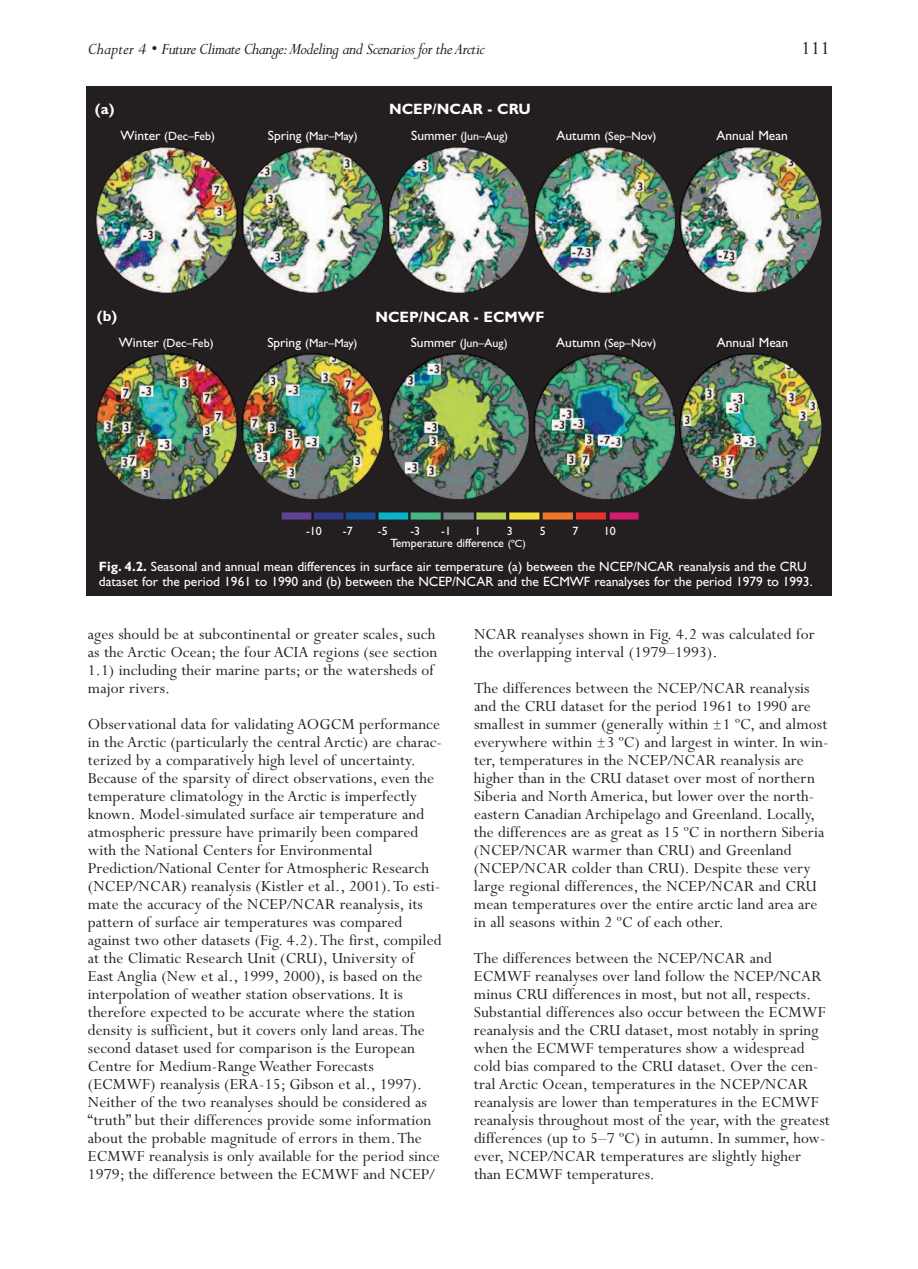
<style>
.page{position:relative;width:918px;height:1269px;background:#fff}
.page>*{position:absolute;margin:0;border:0;box-sizing:border-box;transform-origin:0 0}
.t1{font:21px "Perpetua";color:#231f20}
.t2{font:italic 18px "Perpetua";letter-spacing:-.035em;color:#231f20}
.t3{font:17.25px/18px "Perpetua";letter-spacing:.005em;color:#231f20}
.t4{font:700 15px "Gill Sans";color:#fff}
.t5{font:13.5px/15px "Gill Sans";color:#fff}
.t6{font:12px "Gill Sans";color:#fff}
.s1{font-size:13.5px}
.s2{font-size:10.5px}
.s3{font-weight:700}
</style>
<div class="page">
<div style="left:86px;top:86px;width:746px;height:510px;background:#231f20"></div>
<img style="left:96px;top:146px;width:726px;height:354px">
<img style="left:282px;top:512px;width:357px;height:8px">
<p class="t2" style="left:88px;top:43px;width:399px">Chapter 4 • Future Climate Change:Modeling and Scenarios for the Arctic</p>
<p class="t1" style="left:801px;top:40px;width:30px">111</p>
<p class="t4" style="left:95px;top:103px;width:21px">(a)</p>
<p class="t4" style="left:389px;top:103px;width:143px">NCEP/NCAR - CRU</p>
<p class="t6" style="left:120px;top:132px;width:96px"><span class="s1">Winter</span> (Dec–Feb)</p>
<p class="t6" style="left:268px;top:132px;width:91px"><span class="s1">Spring</span> (Mar–May)</p>
<p class="t6" style="left:411px;top:132px;width:98px"><span class="s1">Summer</span> (Jun–Aug)</p>
<p class="t6" style="left:557px;top:132px;width:101px"><span class="s1">Autumn</span> (Sep–Nov)</p>
<p class="t5" style="left:716px;top:130px;width:73px">Annual Mean</p>
<p class="t4" style="left:97px;top:311px;width:22px">(b)</p>
<p class="t4" style="left:375px;top:311px;width:171px">NCEP/NCAR - ECMWF</p>
<p class="t6" style="left:119px;top:338px;width:96px"><span class="s1">Winter</span> (Dec–Feb)</p>
<p class="t6" style="left:267px;top:338px;width:92px"><span class="s1">Spring</span> (Mar–May)</p>
<p class="t6" style="left:411px;top:338px;width:98px"><span class="s1">Summer</span> (Jun–Aug)</p>
<p class="t6" style="left:556px;top:338px;width:101px"><span class="s1">Autumn</span> (Sep–Nov)</p>
<p class="t5" style="left:717px;top:336px;width:73px">Annual Mean</p>
<p class="t6" style="left:306px;top:526px;width:17px">-10</p>
<p class="t6" style="left:343px;top:526px;width:11px">-7</p>
<p class="t6" style="left:378px;top:526px;width:11px">-5</p>
<p class="t6" style="left:410px;top:526px;width:11px">-3</p>
<p class="t6" style="left:441px;top:526px;width:11px">-1</p>
<p class="t6" style="left:475px;top:526px;width:7px">1</p>
<p class="t6" style="left:507px;top:526px;width:7px">3</p>
<p class="t6" style="left:540px;top:526px;width:7px">5</p>
<p class="t6" style="left:573px;top:526px;width:7px">7</p>
<p class="t6" style="left:604px;top:526px;width:13px">10</p>
<p class="t6" style="left:390px;top:538px;width:137px">Temperature difference <span class="s2">(ºC)</span></p>
<p class="t5" style="left:99px;top:561px;width:715px"><span class="s3">Fig. 4.2.</span> Seasonal and annual mean differences in surface air temperature (a) between the NCEP/NCAR reanalysis and the CRU dataset for the period 1961 to 1990 and (b) between the NCEP/NCAR and the ECMWF reanalyses for the period 1979 to 1993.</p>
<p class="t3" style="left:88px;top:627px;width:351px">ages should be at subcontinental or greater scales, such as the Arctic Ocean; the four ACIA regions (see section 1.1) including their marine parts; or the watersheds of major rivers.</p>
<p class="t3" style="left:88px;top:717px;width:356px">Observational data for validating AOGCM performance in the Arctic (particularly the central Arctic) are charac&shy;terized by a comparatively high level of uncertainty.<br>Because of the sparsity of direct observations, even the temperature climatology in the Arctic is imperfectly known. Model-simulated surface air temperature and atmospheric pressure have primarily been compared with the National Centers for Environmental Prediction/National Center for Atmospheric Research (NCEP/NCAR) reanalysis (Kistler et al., 2001).To esti&shy;mate the accuracy of the NCEP/NCAR reanalysis, its pattern of surface air temperatures was compared against two other datasets (Fig. 4.2).The first, compiled at the Climatic Research Unit (CRU), University of East Anglia (New et al., 1999, 2000), is based on the interpolation of weather station observations. It is therefore expected to be accurate where the station density is sufficient, but it covers only land areas.The second dataset used for comparison is the European Centre for Medium-Range Weather Forecasts (ECMWF) reanalysis (ERA-15; Gibson et al., 1997).<br>Neither of the two reanalyses should be considered as “truth” but their differences provide some information about the probable magnitude of errors in them.The ECMWF reanalysis is only available for the period since 1979; the difference between the ECMWF and NCEP/</p>
<p class="t3" style="left:474px;top:627px;width:342px">NCAR reanalyses shown in Fig. 4.2 was calculated for the overlapping interval (1979–1993).</p>
<p class="t3" style="left:474px;top:681px;width:356px">The differences between the NCEP/NCAR reanalysis and the CRU dataset for the period 1961 to 1990 are smallest in summer (generally within <span class="s1">±</span>1 ºC, and almost everywhere within <span class="s1">±</span>3 ºC) and largest in winter. In win&shy;ter, temperatures in the NCEP/NCAR reanalysis are higher than in the CRU dataset over most of northern Siberia and North America, but lower over the north&shy;eastern Canadian Archipelago and Greenland. Locally, the differences are as great as 15 ºC in northern Siberia (NCEP/NCAR warmer than CRU) and Greenland (NCEP/NCAR colder than CRU). Despite these very large regional differences, the NCEP/NCAR and CRU mean temperatures over the entire arctic land area are in all seasons within 2 ºC of each other.</p>
<p class="t3" style="left:474px;top:951px;width:357px">The differences between the NCEP/NCAR and ECMWF reanalyses over land follow the NCEP/NCAR minus CRU differences in most, but not all, respects.<br>Substantial differences also occur between the ECMWF reanalysis and the CRU dataset, most notably in spring when the ECMWF temperatures show a widespread cold bias compared to the CRU dataset. Over the cen&shy;tral Arctic Ocean, temperatures in the NCEP/NCAR reanalysis are lower than temperatures in the ECMWF reanalysis throughout most of the year, with the greatest differences (up to 5–7 ºC) in autumn. In summer, how&shy;ever, NCEP/NCAR temperatures are slightly higher than ECMWF temperatures.</p>
</div>
